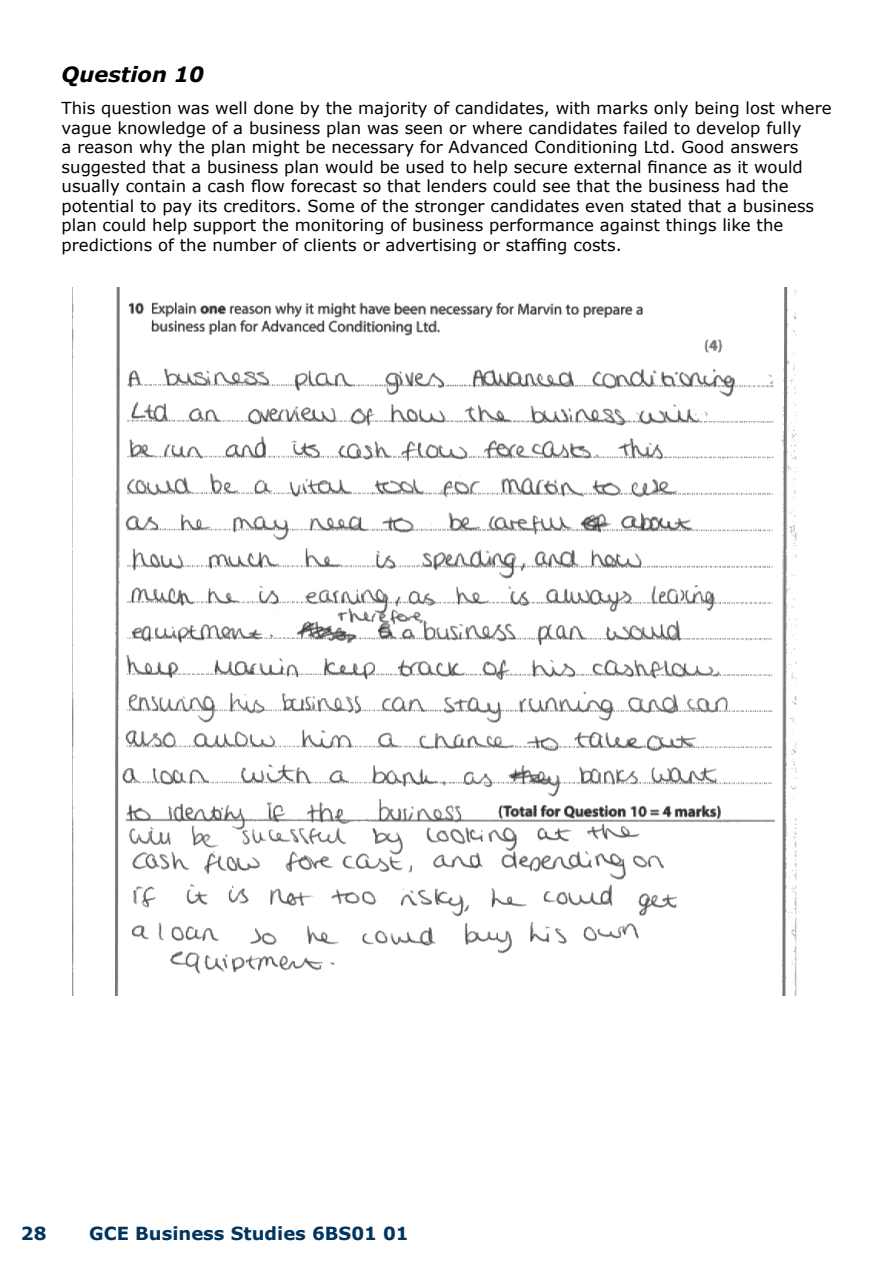
<style>
.page{position:relative;width:893px;height:1263px;background:#fff}
.page>*{position:absolute;margin:0;border:0;box-sizing:border-box;transform-origin:0 0}
.t1{font:italic 700 21px "Verdana";color:#000}
.t2{font:700 18px "Verdana";color:#00355f}
.t3{font:16.5px/19.5px "Verdana";color:#000}
</style>
<div class="page">
<img style="left:72px;top:287px;width:725px;height:708px">
<p class="t1" style="left:62px;top:59px;width:144px">Question 10</p>
<p class="t3" style="left:62px;top:98px;width:771px">This question was well done by the majority of candidates, with marks only being lost where vague knowledge of a business plan was seen or where candidates failed to develop fully<br>a reason why the plan might be necessary for Advanced Conditioning Ltd. Good answers suggested that a business plan would be used to help secure external finance as it would usually contain a cash flow forecast so that lenders could see that the business had the potential to pay its creditors. Some of the stronger candidates even stated that a business plan could help support the monitoring of business performance against things like the predictions of the number of clients or advertising or staffing costs.</p>
<p class="t2" style="left:21px;top:1221px;width:27px">28</p>
<p class="t2" style="left:89px;top:1221px;width:321px">GCE Business Studies 6BS01 01</p>
</div>
